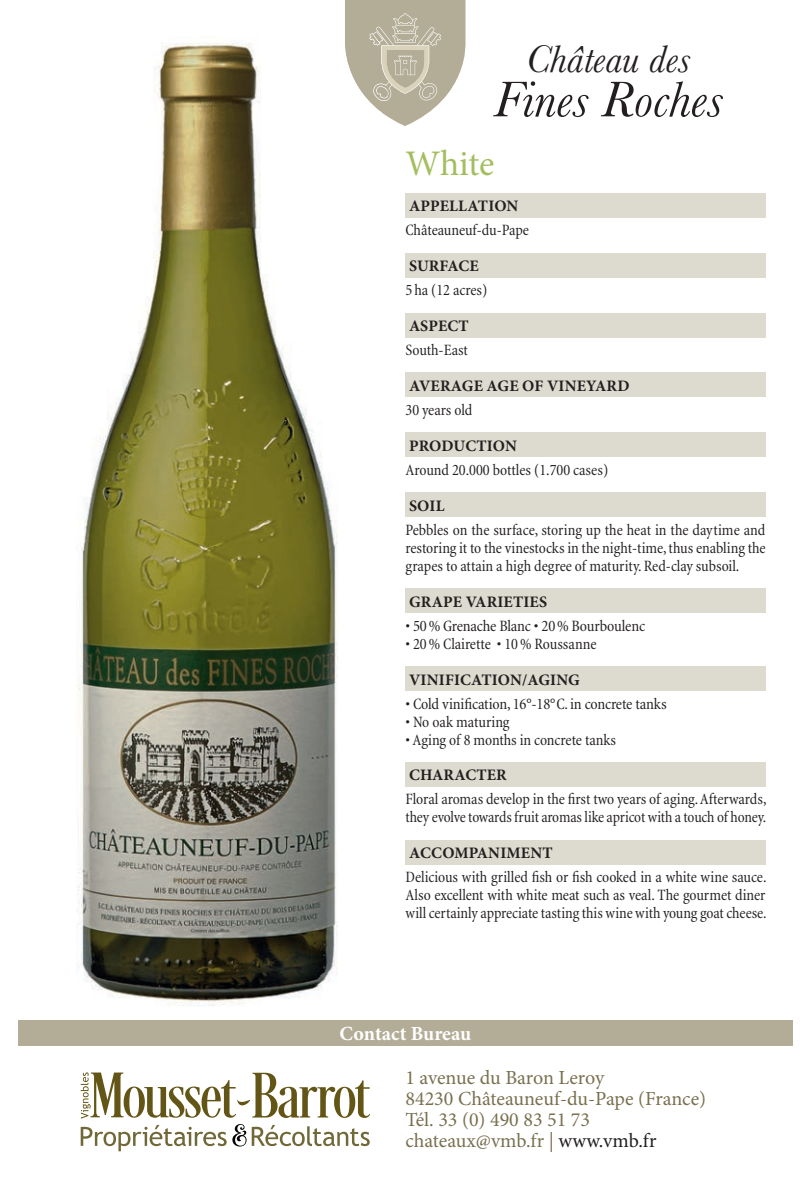
<style>
.page{position:relative;width:811px;height:1191px;background:#fff}
.page>*{position:absolute;margin:0;border:0;box-sizing:border-box;transform-origin:0 0}
.t1{font:italic 52px "Baskerville";color:#231f20}
.t2{font:italic 40px "Baskerville";color:#231f20}
.t3{font:36px "Minion Pro";letter-spacing:-.01em;color:#a4be5f}
.t4{font:20px/21px "Minion Pro";color:#79704f}
.t5{font:700 20px "Minion Pro";color:#fff}
.t6{font:condensed 16px/18px "Minion";letter-spacing:-.005em;color:#231f20;text-align:justify}
.t7{font:700 16px "Minion Pro";letter-spacing:.01em;color:#231f20}
.s1{color:#231f20}
</style>
<div class="page">
<div style="left:18px;top:1020px;width:775px;height:25px;background:#b3ac96"></div>
<svg style="left:252px;top:1125px;width:118px;height:21px"></svg>
<svg style="left:81px;top:1124px;width:165px;height:27px"></svg>
<svg style="left:81px;top:1072px;width:289px;height:46px"></svg>
<div style="left:405px;top:193px;width:360px;height:24px;background:#dddbcf"></div>
<div style="left:405px;top:253px;width:360px;height:24px;background:#dddbcf"></div>
<div style="left:405px;top:313px;width:360px;height:24px;background:#dddbcf"></div>
<div style="left:405px;top:373px;width:360px;height:24px;background:#dddbcf"></div>
<div style="left:405px;top:433px;width:360px;height:24px;background:#dddbcf"></div>
<div style="left:405px;top:493px;width:360px;height:24px;background:#dddbcf"></div>
<div style="left:405px;top:588px;width:360px;height:24px;background:#dddbcf"></div>
<div style="left:405px;top:666px;width:360px;height:24px;background:#dddbcf"></div>
<div style="left:405px;top:762px;width:360px;height:24px;background:#dddbcf"></div>
<div style="left:405px;top:840px;width:360px;height:24px;background:#dddbcf"></div>
<img style="left:76px;top:43px;width:262px;height:963px">
<svg style="left:345px;top:0;width:121px;height:126px"></svg>
<img style="left:369px;top:36px;width:18px;height:65px">
<h2 class="t2" style="left:526px;top:33px;width:166px">Château des</h2>
<h1 class="t1" style="left:493px;top:65px;width:231px">Fines Roches</h1>
<h3 class="t3" style="left:405px;top:140px;width:91px">White</h3>
<p class="t7" style="left:409px;top:195px;width:111px">APPELLATION</p>
<p class="t6" style="left:405px;top:221px;width:125px">Châteauneuf-du-Pape</p>
<p class="t7" style="left:409px;top:255px;width:71px">SURFACE</p>
<p class="t6" style="left:405px;top:281px;width:83px">5 ha (12 acres)</p>
<p class="t7" style="left:409px;top:315px;width:61px">ASPECT</p>
<p class="t6" style="left:405px;top:341px;width:64px">South-East</p>
<p class="t7" style="left:409px;top:374px;width:222px">AVERAGE AGE OF VINEYARD</p>
<p class="t6" style="left:405px;top:401px;width:69px">30 years old</p>
<p class="t7" style="left:409px;top:434px;width:109px">PRODUCTION</p>
<p class="t6" style="left:405px;top:461px;width:204px">Around 20.000 bottles (1.700 cases)</p>
<p class="t7" style="left:409px;top:494px;width:37px">SOIL</p>
<p class="t6" style="left:405px;top:521px;width:362px">Pebbles on the surface, storing up the heat in the daytime and restoring it to the vinestocks in the night-time, thus enabling the grapes to attain a high degree of maturity. Red-clay subsoil.</p>
<p class="t7" style="left:409px;top:590px;width:140px">GRAPE VARIETIES</p>
<p class="t6" style="left:405px;top:617px;width:241px">• 50% Grenache Blanc • 20% Bourboulenc</p>
<p class="t6" style="left:405px;top:635px;width:192px">• 20 % Clairette • 10 % Roussanne</p>
<p class="t7" style="left:409px;top:668px;width:172px">VINIFICATION/AGING</p>
<p class="t6" style="left:405px;top:695px;width:263px">• Cold vinification, 16°-18°C. in concrete tanks</p>
<p class="t6" style="left:405px;top:713px;width:106px">• No oak maturing</p>
<p class="t6" style="left:405px;top:731px;width:212px">• Aging of 8 months in concrete tanks</p>
<p class="t7" style="left:409px;top:764px;width:99px">CHARACTER</p>
<p class="t6" style="left:405px;top:790px;width:362px">Floral aromas develop in the first two years of aging. Afterwards, they evolve towards fruit aromas like apricot with a touch of honey.</p>
<p class="t7" style="left:409px;top:842px;width:145px">ACCOMPANIMENT</p>
<p class="t6" style="left:405px;top:868px;width:363px">Delicious with grilled fish or fish cooked in a white wine sauce.<br>Also excellent with white meat such as veal. The gourmet diner will certainly appreciate tasting this wine with young goat cheese.</p>
<p class="t5" style="left:340px;top:1019px;width:133px">Contact Bureau</p>
<p class="t4" style="left:405px;top:1067px;width:302px">1 avenue du Baron Leroy<br>84230 Châteauneuf-du-Pape (France)<br>Tél. 33 (0) 490 83 51 73 chateaux@vmb.fr | <span class="s1">www.vmb.fr</span></p>
</div>
